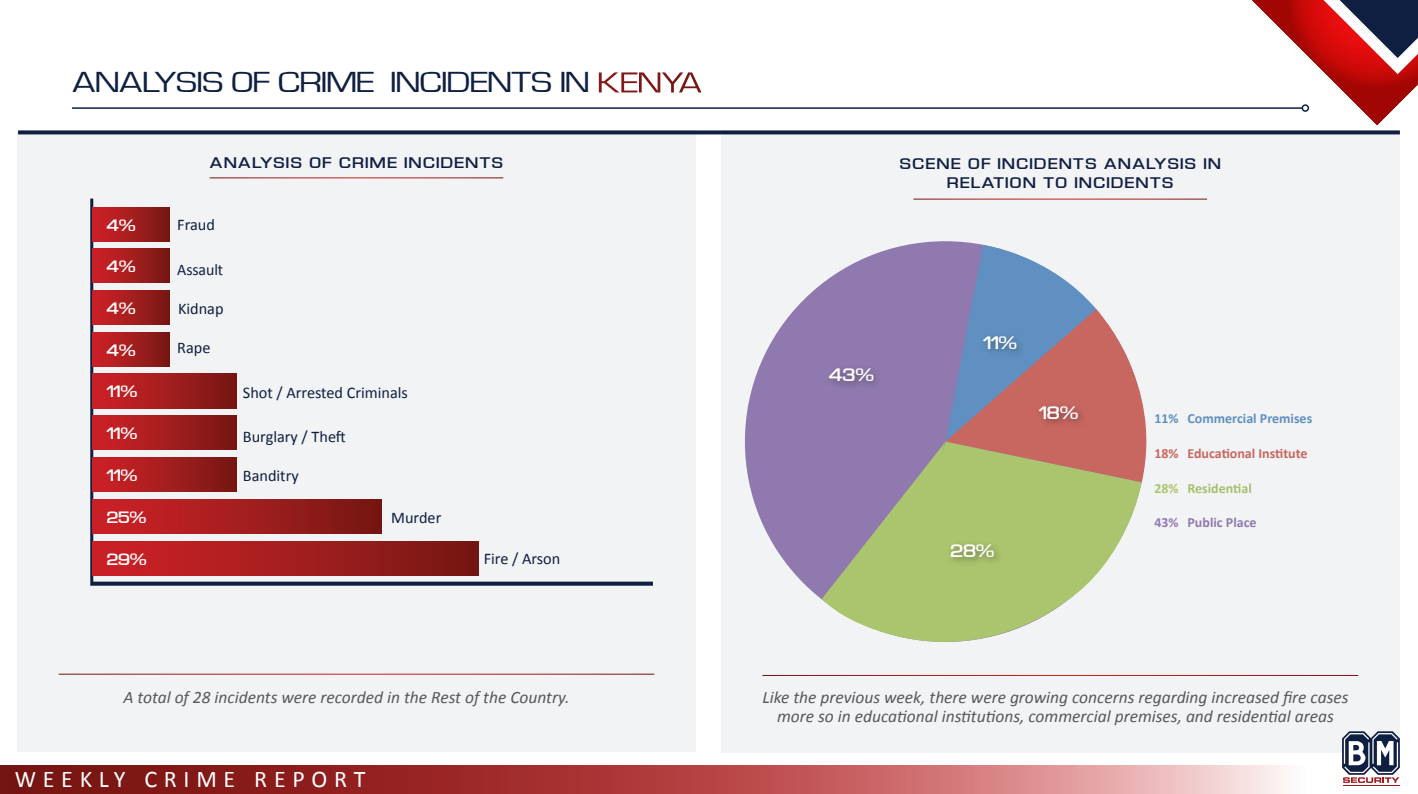
<style>
.page{position:relative;width:1418px;height:794px;background:#fff}
.page>*{position:absolute;margin:0;border:0;box-sizing:border-box;transform-origin:0 0}
.t1{font:30px "Waukegan LDO Extended";color:#0f1f42}
.t2{font:24px "Calibri";letter-spacing:.28em;color:#fff}
.t3{font:700 18.8px "Waukegan LDO Extended";color:#fff}
.t4{font:italic 17.4px/19.4px "Calibri";color:#57585a;text-align:center}
.t5{font:700 17px "Waukegan LDO Extended";color:#fff}
.t6{font:16.2px "Calibri";color:#0f1f42}
.t7{font:700 16px/19.2px "Waukegan LDO Extended";letter-spacing:.1em;color:#111f45;text-align:center}
.t8{font:700 14px "Calibri";color:#c86660}
.t9{font:700 14px "Calibri";color:#5f90c1}
.t10{font:700 14px "Calibri";color:#a7c06d}
.t11{font:700 14px "Calibri";color:#8f79ae}
.t12{font:700 14px "Calibri";color:#5f8fc1}
.t13{font:700 14px "Calibri";color:#ce6660}
.t14{font:700 14px "Calibri";color:#aac56d}
.t15{font:700 14px "Calibri";color:#937bb4}
.s1{color:#fff}
</style>
<div class="page">
<svg style="left:1252px;top:0;width:165px;height:125px"></svg>
<div style="left:721px;top:130px;width:678px;height:622px;background:#f2f3f4"></div>
<hr style="left:72px;top:107px;width:1230px;height:2px;background:#0f1f42">
<div style="left:1301px;top:104px;width:7px;height:8px;border:2px solid #0f1f42;border-radius:50%"></div>
<svg style="left:0;top:765px;width:1285px;height:29px;background:#b25352"></svg>
<div style="left:17px;top:130px;width:678px;height:621px;background:#f2f3f4"></div>
<hr style="left:762px;top:675px;width:596px;height:1px;background:#fff">
<hr style="left:210px;top:177px;width:293px;height:1px;background:#fff">
<hr style="left:913px;top:199px;width:294px;height:1px;background:#fff">
<svg style="left:18px;top:130px;width:1381px;height:4px;background:#273655"></svg>
<svg style="left:1341px;top:731px;width:58px;height:52px"></svg>
<hr style="left:1342px;top:785px;width:57px;height:1px;background:#9e191d">
<svg style="left:90px;top:199px;width:563px;height:386px"></svg>
<div style="left:93px;top:541px;width:385px;height:34px;background:linear-gradient(to right,#d02228,#771814)"></div>
<div style="left:93px;top:499px;width:288px;height:34px;background:linear-gradient(to right,#d02228,#771814)"></div>
<div style="left:93px;top:457px;width:144px;height:35px;background:linear-gradient(to right,#d02228,#781814)"></div>
<div style="left:93px;top:416px;width:144px;height:34px;background:linear-gradient(to right,#d02228,#781814)"></div>
<div style="left:93px;top:374px;width:144px;height:34px;background:linear-gradient(to right,#d02228,#781814)"></div>
<div style="left:93px;top:332px;width:76px;height:34px;background:linear-gradient(to right,#d02228,#791814)"></div>
<div style="left:93px;top:290px;width:76px;height:34px;background:linear-gradient(to right,#d02228,#791814)"></div>
<div style="left:93px;top:248px;width:76px;height:35px;background:linear-gradient(to right,#d02228,#791814)"></div>
<div style="left:93px;top:207px;width:76px;height:34px;background:linear-gradient(to right,#d02228,#791814)"></div>
<hr style="left:59px;top:673px;width:595px;height:1px;background:#fff">
<div style="left:745px;top:241px;width:400px;height:401px;background:#8f79ae;border-radius:50%"></div>
<svg style="left:906px;top:638px;width:78px;height:4px"></svg>
<svg style="left:821px;top:245px;width:326px;height:393px"></svg>
<h1 class="t1" style="left:72px;top:67px;width:631px">ANALYSIS OF CRIME INCIDENTS IN <span class="s1">KENYA</span></h1>
<p class="t7" style="left:210px;top:153px;width:295px">ANALYSIS OF CRIME INCIDENTS</p>
<p class="t7" style="left:899px;top:154px;width:322px">SCENE OF INCIDENTS ANALYSIS IN<br>RELATION TO INCIDENTS</p>
<p class="t5" style="left:107px;top:216px;width:31px">4%</p>
<p class="t5" style="left:107px;top:258px;width:31px">4%</p>
<p class="t6" style="left:177px;top:215px;width:39px">Fraud</p>
<p class="t6" style="left:177px;top:259px;width:47px">Assault</p>
<p class="t5" style="left:107px;top:299px;width:31px">4%</p>
<p class="t6" style="left:178px;top:298px;width:47px">Kidnap</p>
<p class="t5" style="left:107px;top:341px;width:31px">4%</p>
<p class="t6" style="left:177px;top:337px;width:35px">Rape</p>
<p class="t3" style="left:983px;top:333px;width:35px">11%</p>
<p class="t3" style="left:829px;top:365px;width:46px">43%</p>
<p class="t5" style="left:107px;top:383px;width:32px">11%</p>
<p class="t6" style="left:243px;top:382px;width:166px">Shot / Arrested Criminals</p>
<p class="t5" style="left:107px;top:425px;width:32px">11%</p>
<p class="t6" style="left:243px;top:426px;width:104px">Burglary / Theft</p>
<p class="t5" style="left:107px;top:467px;width:32px">11%</p>
<p class="t6" style="left:243px;top:465px;width:57px">Banditry</p>
<p class="t5" style="left:107px;top:508px;width:41px">25%</p>
<p class="t6" style="left:391px;top:507px;width:52px">Murder</p>
<p class="t3" style="left:1039px;top:403px;width:41px">18%</p>
<p class="t12" style="left:1154px;top:410px;width:26px">11%</p>
<p class="t13" style="left:1154px;top:444px;width:26px">18%</p>
<p class="t14" style="left:1154px;top:479px;width:26px">28%</p>
<p class="t15" style="left:1154px;top:514px;width:26px">43%</p>
<p class="t9" style="left:1187px;top:410px;width:126px">Commercial Premises</p>
<p class="t8" style="left:1187px;top:444px;width:121px">Educational Institute</p>
<p class="t10" style="left:1187px;top:479px;width:66px">Residential</p>
<p class="t11" style="left:1187px;top:514px;width:71px">Public Place</p>
<p class="t5" style="left:107px;top:550px;width:42px">29%</p>
<p class="t6" style="left:484px;top:549px;width:78px">Fire / Arson</p>
<p class="t3" style="left:950px;top:541px;width:45px">28%</p>
<p class="t4" style="left:123px;top:687px;width:447px">A total of 28 incidents were recorded in the Rest of the Country.</p>
<p class="t4" style="left:762px;top:686px;width:587px">Like the previous week, there were growing concerns regarding increased fire cases more so in educational institutions, commercial premises, and residential areas</p>
<h2 class="t2" style="left:15px;top:764px;width:352px">WEEKLY CRIME REPORT</h2>
</div>
